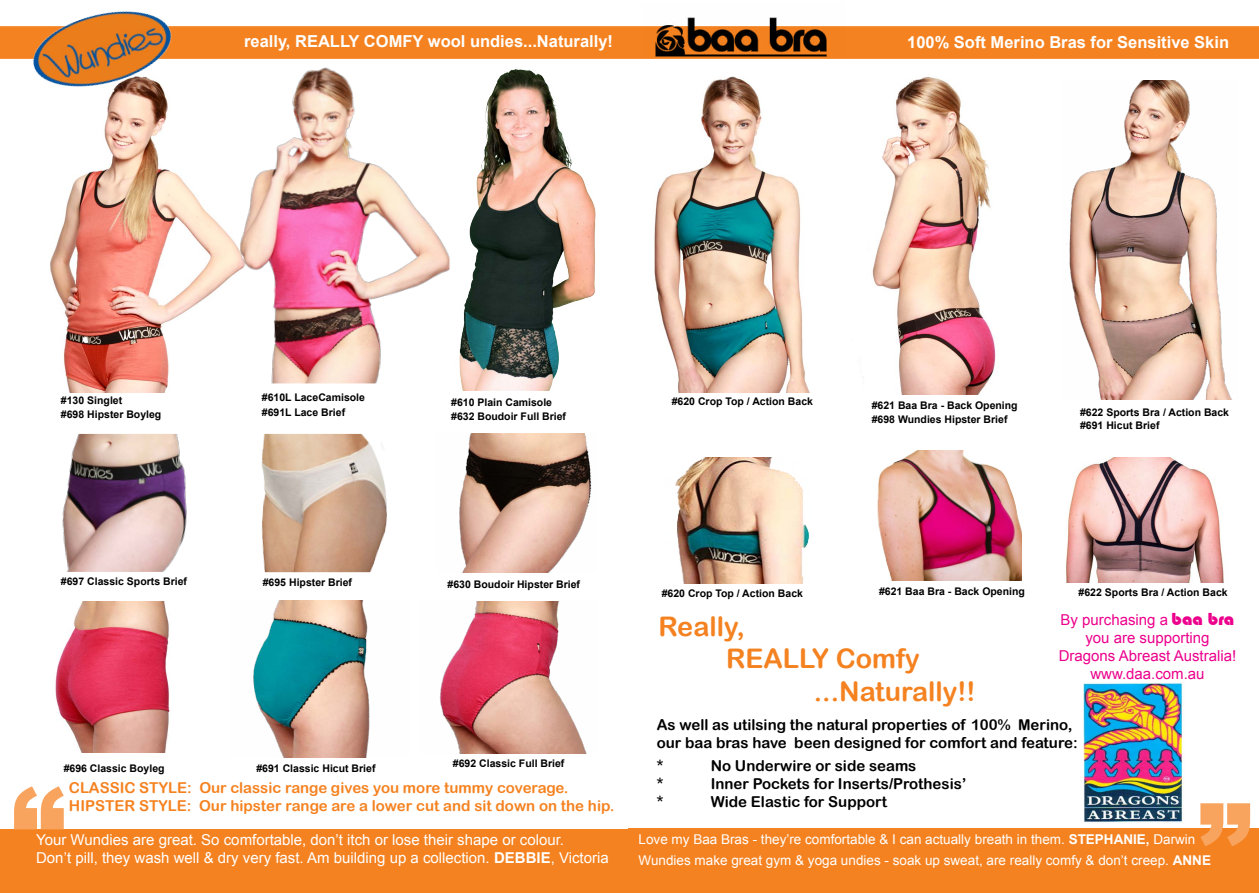
<style>
.page{position:relative;width:1259px;height:893px;background:#fff}
.page>*{position:absolute;margin:0;border:0;box-sizing:border-box;transform-origin:0 0}
.t1{font:900 108px "Arial";color:#f9a45e}
.t2{font:27px "Arial Rounded MT Bold";color:#f58220}
.t3{font:700 16.5px "Arial";color:#fff}
.t4{font:15px/18px "Arial Rounded MT Bold";color:#000}
.t5{font:15px/18px "Arial";color:#fff}
.t6{font:15px "Arial Rounded MT Bold";color:#f58220}
.t7{font:15px/18px "Arial";color:#ec008c;text-align:center}
.t8{font:13.5px "Arial";color:#fff}
.t9{font:700 10.5px/14.4px "Arial";color:#000}
.s1{font-weight:700}
.s2{font-family:"Bauhaus 93";font-size:18px}
</style>
<div class="page">
<div style="left:0;top:26px;width:1259px;height:33px;background:#f58220"></div>
<div style="left:0;top:829px;width:629px;height:64px;background:#f58220"></div>
<img style="left:459px;top:434px;width:133px;height:139px">
<img style="left:261px;top:434px;width:126px;height:138px">
<img style="left:62px;top:434px;width:125px;height:138px">
<img style="left:253px;top:601px;width:117px;height:157px">
<img style="left:440px;top:601px;width:147px;height:152px">
<img style="left:55px;top:602px;width:115px;height:151px">
<img style="left:50px;top:111px;width:190px;height:282px">
<img style="left:240px;top:67px;width:146px;height:316px">
<img style="left:386px;top:58px;width:212px;height:332px">
<img style="left:19px;top:11px;width:169px;height:100px">
<img style="left:1083px;top:682px;width:101px;height:140px">
<img style="left:1066px;top:80px;width:166px;height:320px">
<img style="left:863px;top:77px;width:133px;height:317px">
<img style="left:654px;top:76px;width:156px;height:317px">
<img style="left:1066px;top:458px;width:158px;height:125px">
<img style="left:877px;top:450px;width:144px;height:130px">
<img style="left:675px;top:457px;width:135px;height:126px">
<img style="left:641px;top:17px;width:204px;height:41px">
<div style="left:628px;top:829px;width:631px;height:64px;background:#f58220"></div>
<h3 class="t3" style="left:244px;top:30px;width:370px">really, REALLY COMFY wool undies...Naturally!</h3>
<h3 class="t3" style="left:907px;top:31px;width:323px">100% Soft Merino Bras for Sensitive Skin</h3>
<p class="t9" style="left:262px;top:391px;width:105px">#610L LaceCamisole #691L Lace Brief</p>
<p class="t9" style="left:61px;top:393px;width:102px">#130 Singlet<br>#698 Hipster Boyleg</p>
<p class="t9" style="left:451px;top:395px;width:116px">#610 Plain Camisole #632 Boudoir Full Brief</p>
<p class="t9" style="left:672px;top:394px;width:143px">#620 Crop Top / Action Back</p>
<p class="t9" style="left:871px;top:398px;width:147px">#621 Baa Bra - Back Opening #698 Wundies Hipster Brief</p>
<p class="t9" style="left:1080px;top:406px;width:150px;line-height:12.6px">#622 Sports Bra / Action Back #691 Hicut Brief</p>
<p class="t9" style="left:61px;top:574px;width:128px">#697 Classic Sports Brief</p>
<p class="t9" style="left:263px;top:575px;width:91px">#695 Hipster Brief</p>
<p class="t9" style="left:447px;top:577px;width:134px">#630 Boudoir Hipster Brief</p>
<p class="t9" style="left:64px;top:761px;width:102px">#696 Classic Boyleg</p>
<p class="t9" style="left:256px;top:761px;width:121px">#691 Classic Hicut Brief</p>
<p class="t9" style="left:453px;top:757px;width:113px">#692 Classic Full Brief</p>
<h3 class="t6" style="left:69px;top:779px;width:501px">CLASSIC STYLE: Our classic range gives you more tummy coverage.</h3>
<h1 class="t1" style="left:11px;top:748px;width:55px">“</h1>
<h3 class="t6" style="left:69px;top:797px;width:547px">HIPSTER STYLE: Our hipster range are a lower cut and sit down on the hip.</h3>
<h3 class="t5" style="left:36px;top:831px;width:574px">Your Wundies are great. So comfortable, don’t itch or lose their shape or colour.<br>Don’t pill, they wash well &amp; dry very fast. Am building up a collection. <span class="s1">DEBBIE</span>, Victoria</h3>
<p class="t9" style="left:662px;top:586px;width:143px">#620 Crop Top / Action Back</p>
<p class="t9" style="left:879px;top:584px;width:147px">#621 Baa Bra - Back Opening</p>
<p class="t9" style="left:1078px;top:585px;width:150px">#622 Sports Bra / Action Back</p>
<h2 class="t2" style="left:658px;top:610px;width:88px">Really,</h2>
<h2 class="t2" style="left:726px;top:643px;width:195px">REALLY Comfy</h2>
<h2 class="t2" style="left:814px;top:675px;width:163px">...Naturally!!</h2>
<h3 class="t7" style="left:1058px;top:611px;width:179px">By purchasing a <span class="s2">baa bra </span>you are supporting<br>Dragons Abreast Australia! www.daa.com.au</h3>
<h3 class="t4" style="left:657px;top:715px;width:422px">As well as utilsing the natural properties of 100% Merino, our baa bras have been designed for comfort and feature:</h3>
<h3 class="t4" style="left:657px;top:756px;width:8px">*</h3>
<h3 class="t4" style="left:711px;top:756px;width:207px">No Underwire or side seams</h3>
<h3 class="t4" style="left:657px;top:774px;width:8px">*</h3>
<h3 class="t4" style="left:711px;top:774px;width:257px">Inner Pockets for Inserts/Prothesis’</h3>
<h3 class="t4" style="left:657px;top:792px;width:8px">*</h3>
<h3 class="t4" style="left:711px;top:792px;width:178px">Wide Elastic for Support</h3>
<h1 class="t1" style="left:1253px;top:885px;width:55px;rotate:-180deg">“</h1>
<p class="t8" style="left:638px;top:830px;width:558px">Love my Baa Bras - they’re comfortable &amp; I can actually breath in them. <span class="s1">STEPHANIE,</span> Darwin</p>
<p class="t8" style="left:638px;top:851px;width:574px">Wundies make great gym &amp; yoga undies - soak up sweat, are really comfy &amp; don’t creep. <span class="s1">ANNE</span></p>
</div>
